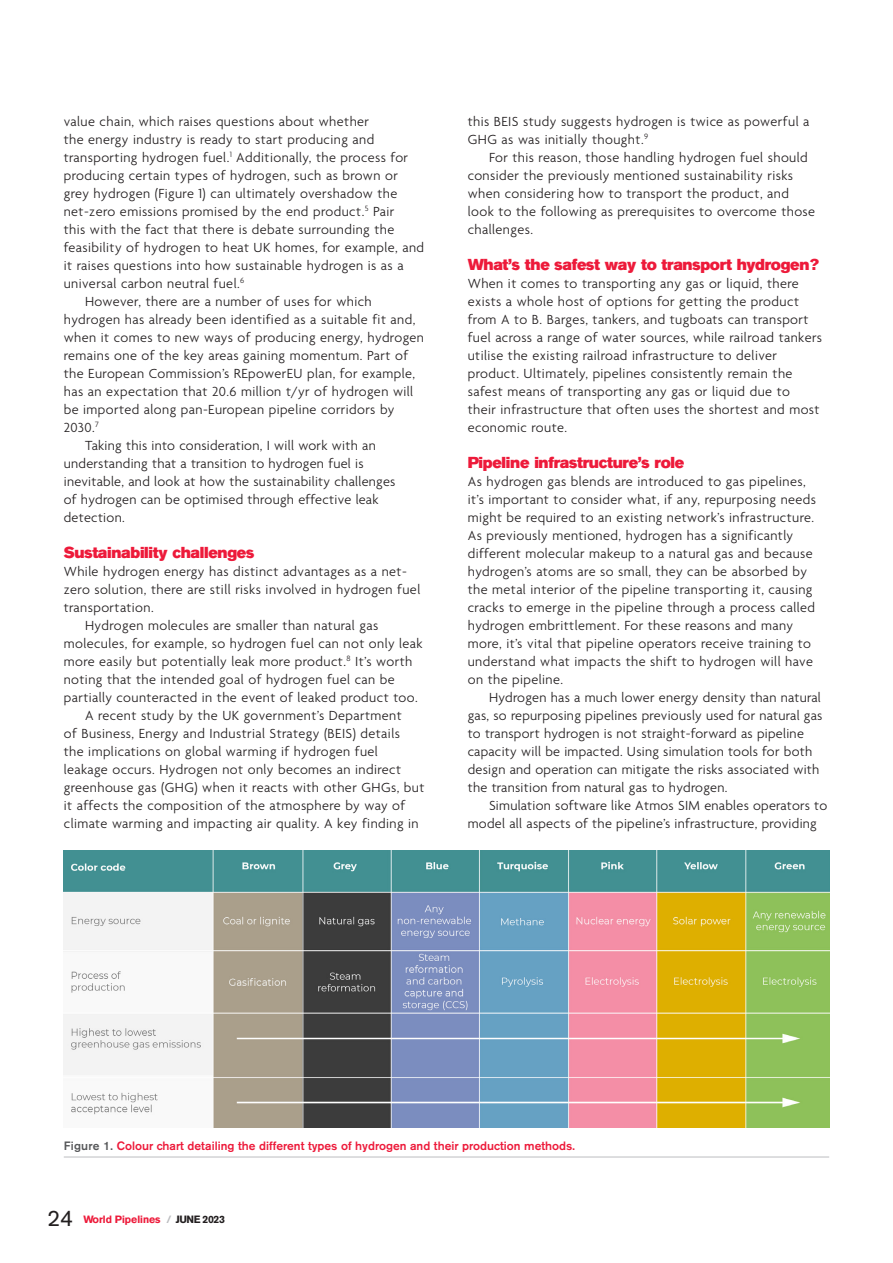
<style>
.page{position:relative;width:893px;height:1263px;background:#fff}
.page>*{position:absolute;margin:0;border:0;box-sizing:border-box;transform-origin:0 0}
.WP_SubheadOne{font:15.75px "Volvo Sans Super";letter-spacing:-.02em;color:#ed1a3a}
.WP_Body_Text{font:300 14.25px/18px "Agenda";letter-spacing:.03em;color:#231f20}
.WP_1st_Paragraph{font:300 14.25px/18px "Agenda";letter-spacing:.03em;color:#231f20}
.WP_Caption{font:500 12px "Volvo Sans";color:#ed1a3a}
.t1{font:700 10.5px "Volvo Sans";color:#ed1a3a}
.s1{color:#57585a}
.s2{font-weight:400;font-size:22.5px;color:#231f20}
.s3{color:#bcbdc0}
.s4{color:#231f20}
</style>
<div class="page">
<hr style="left:64px;top:1156px;width:765px;height:1px;background:#bcbdc0">
<img style="left:64px;top:851px;width:765px;height:276px">
<p class="WP_Body_Text" style="left:64px;top:113px;width:362px">value chain, which raises questions about whether<br>the energy industry is ready to start producing and transporting hydrogen fuel.<sup>1</sup> Additionally, the process for producing certain types of hydrogen, such as brown or grey hydrogen (Figure 1) can ultimately overshadow the net-zero emissions promised by the end product.<sup>5</sup> Pair<br>this with the fact that there is debate surrounding the feasibility of hydrogen to heat UK homes, for example, and it raises questions into how sustainable hydrogen is as a universal carbon neutral fuel.<sup>6</sup></p>
<p class="WP_Body_Text" style="left:64px;top:293px;width:362px;text-indent:21px">However, there are a number of uses for which hydrogen has already been identified as a suitable fit and, when it comes to new ways of producing energy, hydrogen remains one of the key areas gaining momentum. Part of the European Commission’s REpowerEU plan, for example, has an expectation that 20.6 million t/yr of hydrogen will be imported along pan-European pipeline corridors by 2030.<sup>7</sup></p>
<p class="WP_Body_Text" style="left:64px;top:437px;width:333px;text-indent:21px">Taking this into consideration, I will work with an understanding that a transition to hydrogen fuel is inevitable, and look at how the sustainability challenges of hydrogen can be optimised through effective leak detection.</p>
<p class="WP_SubheadOne" style="left:64px;top:543px;width:192px">Sustainability challenges</p>
<p class="WP_1st_Paragraph" style="left:64px;top:563px;width:358px">While hydrogen energy has distinct advantages as a net&shy;zero solution, there are still risks involved in hydrogen fuel transportation.</p>
<p class="WP_Body_Text" style="left:64px;top:617px;width:360px;text-indent:21px">Hydrogen molecules are smaller than natural gas molecules, for example, so hydrogen fuel can not only leak more easily but potentially leak more product.<sup>8</sup> It’s worth noting that the intended goal of hydrogen fuel can be partially counteracted in the event of leaked product too.</p>
<p class="WP_Body_Text" style="left:64px;top:707px;width:362px;text-indent:21px">A recent study by the UK government’s Department<br>of Business, Energy and Industrial Strategy (BEIS) details<br>the implications on global warming if hydrogen fuel leakage occurs. Hydrogen not only becomes an indirect greenhouse gas (GHG) when it reacts with other GHGs, but it affects the composition of the atmosphere by way of climate warming and impacting air quality. A key finding in</p>
<p class="WP_Body_Text" style="left:468px;top:113px;width:343px">this BEIS study suggests hydrogen is twice as powerful a<br>GHG as was initially thought.<sup>9</sup></p>
<p class="WP_Body_Text" style="left:468px;top:149px;width:349px;text-indent:21px">For this reason, those handling hydrogen fuel should consider the previously mentioned sustainability risks when considering how to transport the product, and look to the following as prerequisites to overcome those challenges.</p>
<p class="WP_SubheadOne" style="left:468px;top:255px;width:353px">What’s the safest way to transport hydrogen?</p>
<p class="WP_1st_Paragraph" style="left:468px;top:275px;width:356px">When it comes to transporting any gas or liquid, there exists a whole host of options for getting the product from A to B. Barges, tankers, and tugboats can transport fuel across a range of water sources, while railroad tankers utilise the existing railroad infrastructure to deliver product. Ultimately, pipelines consistently remain the safest means of transporting any gas or liquid due to<br>their infrastructure that often uses the shortest and most economic route.</p>
<p class="WP_SubheadOne" style="left:468px;top:453px;width:218px">Pipeline infrastructure’s role</p>
<p class="WP_1st_Paragraph" style="left:468px;top:473px;width:350px">As hydrogen gas blends are introduced to gas pipelines, it’s important to consider what, if any, repurposing needs might be required to an existing network’s infrastructure.<br>As previously mentioned, hydrogen has a significantly different molecular makeup to a natural gas and because hydrogen’s atoms are so small, they can be absorbed by the metal interior of the pipeline transporting it, causing cracks to emerge in the pipeline through a process called hydrogen embrittlement. For these reasons and many more, it’s vital that pipeline operators receive training to understand what impacts the shift to hydrogen will have on the pipeline.</p>
<p class="WP_Body_Text" style="left:468px;top:689px;width:356px;text-indent:21px">Hydrogen has a much lower energy density than natural gas, so repurposing pipelines previously used for natural gas to transport hydrogen is not straight-forward as pipeline capacity will be impacted. Using simulation tools for both design and operation can mitigate the risks associated with the transition from natural gas to hydrogen.</p>
<p class="WP_Body_Text" style="left:468px;top:797px;width:361px;text-indent:21px">Simulation software like Atmos SIM enables operators to model all aspects of the pipeline’s infrastructure, providing</p>
<p class="WP_Caption" style="left:64px;top:1139px;width:513px"><span class="s1">Figure 1.</span> Colour chart detailing the different types of hydrogen and their production methods.</p>
<p class="t1" style="left:47px;top:1212px;width:179px"><span class="s2">24</span> World Pipelines <span class="s3">/</span> <span class="s4">JUNE 2023</span></p>
</div>
